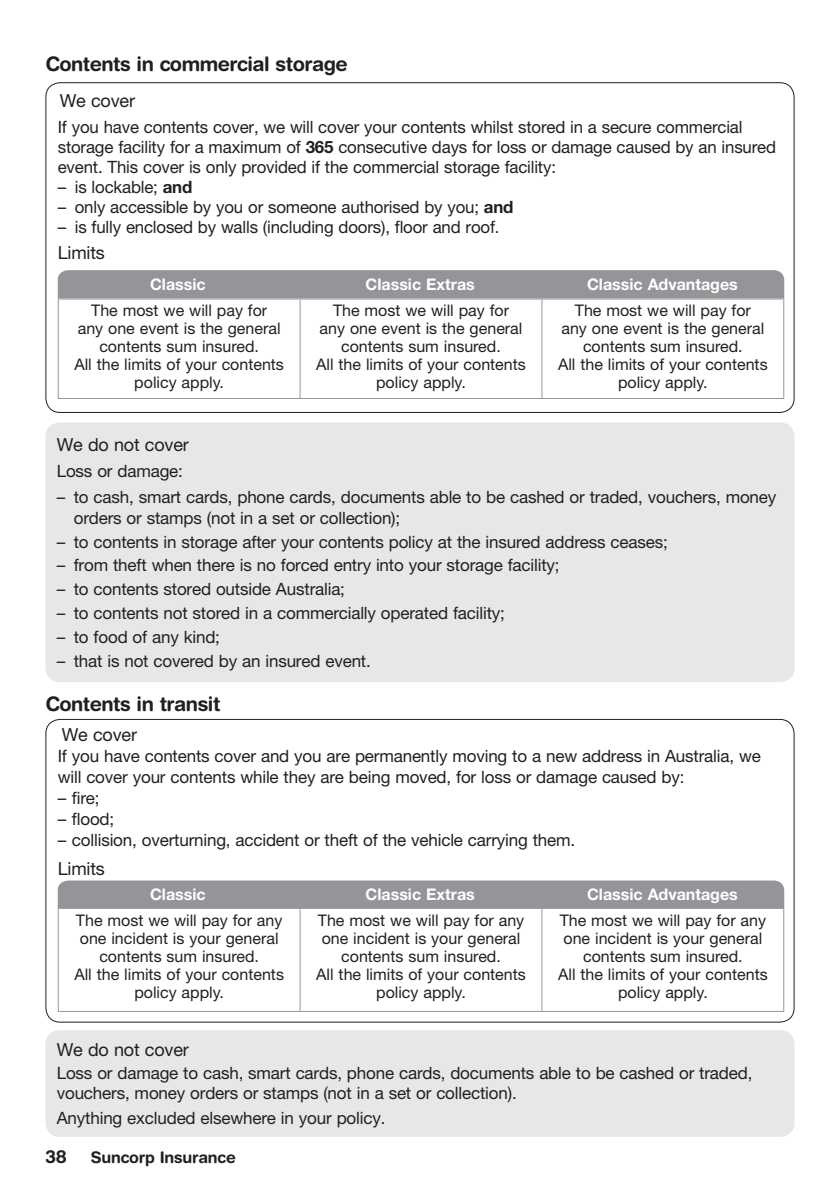
<style>
.page{position:relative;width:840px;height:1191px;background:#fff}
.page>*{position:absolute;margin:0;border:0;box-sizing:border-box;transform-origin:0 0}
.t1{font:700 20px "Helvetica Rounded LT Std";letter-spacing:-.025em;color:#231f20}
.t2{font:18px "Helvetica Neue LT Std";letter-spacing:-.01em;color:#231f20}
.t3{font:700 18px "Helvetica Rounded LT Std";color:#231f20}
.t4{font:17px/20px "Helvetica Neue LT Std";letter-spacing:-.01em;color:#231f20}
.t5{font:16px/18px "Helvetica Neue LT Std";color:#231f20;text-align:center}
.t6{font:700 16px "Helvetica Neue LT Std";color:#fff}
.t7{font:700 16px "Helvetica Rounded LT Std";letter-spacing:-.01em;color:#231f20}
.s1{font-weight:700}
</style>
<div class="page">
<hr style="left:58px;top:299px;width:1px;height:99px;background:#939598">
<hr style="left:299px;top:299px;width:1px;height:99px;background:#939598">
<hr style="left:541px;top:299px;width:1px;height:99px;background:#939598">
<hr style="left:782px;top:299px;width:1px;height:99px;background:#939598">
<hr style="left:58px;top:298px;width:242px;height:1px;background:#939598">
<hr style="left:300px;top:298px;width:241px;height:1px;background:#939598">
<hr style="left:541px;top:298px;width:242px;height:1px;background:#939598">
<hr style="left:58px;top:398px;width:242px;height:1px;background:#939598">
<hr style="left:300px;top:398px;width:241px;height:1px;background:#939598">
<hr style="left:541px;top:398px;width:242px;height:1px;background:#939598">
<div style="left:58px;top:270px;width:725px;height:28px;background:#939598"></div>
<div style="left:45px;top:422px;width:749px;height:260px;background:#e6e7e9;border-radius:14px"></div>
<hr style="left:58px;top:1011px;width:242px;height:1px;background:#939598">
<hr style="left:300px;top:1011px;width:241px;height:1px;background:#939598">
<hr style="left:541px;top:1011px;width:242px;height:1px;background:#939598">
<hr style="left:58px;top:909px;width:1px;height:102px;background:#939598">
<hr style="left:299px;top:909px;width:1px;height:102px;background:#939598">
<hr style="left:541px;top:909px;width:1px;height:102px;background:#939598">
<hr style="left:782px;top:909px;width:1px;height:102px;background:#939598">
<svg style="left:58px;top:880px;width:725px;height:29px;background:#95979a"></svg>
<div style="left:45px;top:1030px;width:749px;height:106px;background:#e6e7e9;border-radius:14px"></div>
<p class="t1" style="left:45px;top:52px;width:304px">Contents in commercial storage</p>
<p class="t2" style="left:60px;top:90px;width:77px">We cover</p>
<p class="t4" style="left:58px;top:117px;width:719px">If you have contents cover, we will cover your contents whilst stored in a secure commercial storage facility for a maximum of <span class="s1">365</span> consecutive days for loss or damage caused by an insured event. This cover is only provided if the commercial storage facility:</p>
<p class="t4" style="left:58px;top:177px;width:136px">– is lockable; <span class="s1">and</span></p>
<p class="t4" style="left:58px;top:197px;width:457px">– only accessible by you or someone authorised by you; <span class="s1">and</span></p>
<p class="t4" style="left:58px;top:217px;width:443px">– is fully enclosed by walls (including doors), floor and roof.</p>
<p class="t2" style="left:58px;top:242px;width:49px">Limits</p>
<p class="t6" style="left:150px;top:274px;width:57px">Classic</p>
<p class="t6" style="left:365px;top:274px;width:111px">Classic Extras</p>
<p class="t6" style="left:586px;top:274px;width:152px">Classic Advantages</p>
<p class="t5" style="left:74px;top:301px;width:211px">The most we will pay for<br>any one event is the general contents sum insured.<br>All the limits of your contents policy apply.</p>
<p class="t5" style="left:316px;top:301px;width:211px">The most we will pay for<br>any one event is the general contents sum insured.<br>All the limits of your contents policy apply.</p>
<p class="t5" style="left:557px;top:301px;width:211px">The most we will pay for<br>any one event is the general contents sum insured.<br>All the limits of your contents policy apply.</p>
<p class="t2" style="left:57px;top:433px;width:134px">We do not cover</p>
<p class="t4" style="left:57px;top:461px;width:128px">Loss or damage:</p>
<p class="t4" style="left:74px;top:486px;width:703px;line-height:21px;text-indent:-17px">– to cash, smart cards, phone cards, documents able to be cashed or traded, vouchers, money orders or stamps (not in a set or collection);</p>
<p class="t4" style="left:57px;top:531px;width:612px">– to contents in storage after your contents policy at the insured address ceases;</p>
<p class="t4" style="left:57px;top:555px;width:504px">– from theft when there is no forced entry into your storage facility;</p>
<p class="t4" style="left:57px;top:579px;width:289px">– to contents stored outside Australia;</p>
<p class="t4" style="left:57px;top:603px;width:449px">– to contents not stored in a commercially operated facility;</p>
<p class="t4" style="left:57px;top:626px;width:165px">– to food of any kind;</p>
<p class="t4" style="left:57px;top:650px;width:315px">– that is not covered by an insured event.</p>
<p class="t1" style="left:45px;top:691px;width:176px">Contents in transit</p>
<p class="t2" style="left:62px;top:724px;width:77px">We cover</p>
<p class="t4" style="left:58px;top:745px;width:704px;line-height:21px">If you have contents cover and you are permanently moving to a new address in Australia, we will cover your contents while they are being moved, for loss or damage caused by:</p>
<p class="t4" style="left:58px;top:788px;width:43px">– fire;</p>
<p class="t4" style="left:58px;top:809px;width:58px">– flood;</p>
<p class="t4" style="left:58px;top:830px;width:518px">– collision, overturning, accident or theft of the vehicle carrying them.</p>
<p class="t2" style="left:58px;top:857px;width:49px">Limits</p>
<p class="t6" style="left:150px;top:884px;width:57px">Classic</p>
<p class="t6" style="left:365px;top:884px;width:111px">Classic Extras</p>
<p class="t6" style="left:586px;top:884px;width:152px">Classic Advantages</p>
<p class="t5" style="left:74px;top:911px;width:211px">The most we will pay for any one incident is your general contents sum insured.<br>All the limits of your contents policy apply.</p>
<p class="t5" style="left:316px;top:911px;width:211px">The most we will pay for any one incident is your general contents sum insured.<br>All the limits of your contents policy apply.</p>
<p class="t5" style="left:557px;top:911px;width:211px">The most we will pay for any one incident is your general contents sum insured.<br>All the limits of your contents policy apply.</p>
<p class="t2" style="left:57px;top:1039px;width:134px">We do not cover</p>
<p class="t4" style="left:57px;top:1063px;width:696px">Loss or damage to cash, smart cards, phone cards, documents able to be cashed or traded, vouchers, money orders or stamps (not in a set or collection).</p>
<p class="t4" style="left:57px;top:1107px;width:330px">Anything excluded elsewhere in your policy.</p>
<p class="t3" style="left:45px;top:1145px;width:23px">38</p>
<p class="t7" style="left:91px;top:1147px;width:146px">Suncorp Insurance</p>
</div>
